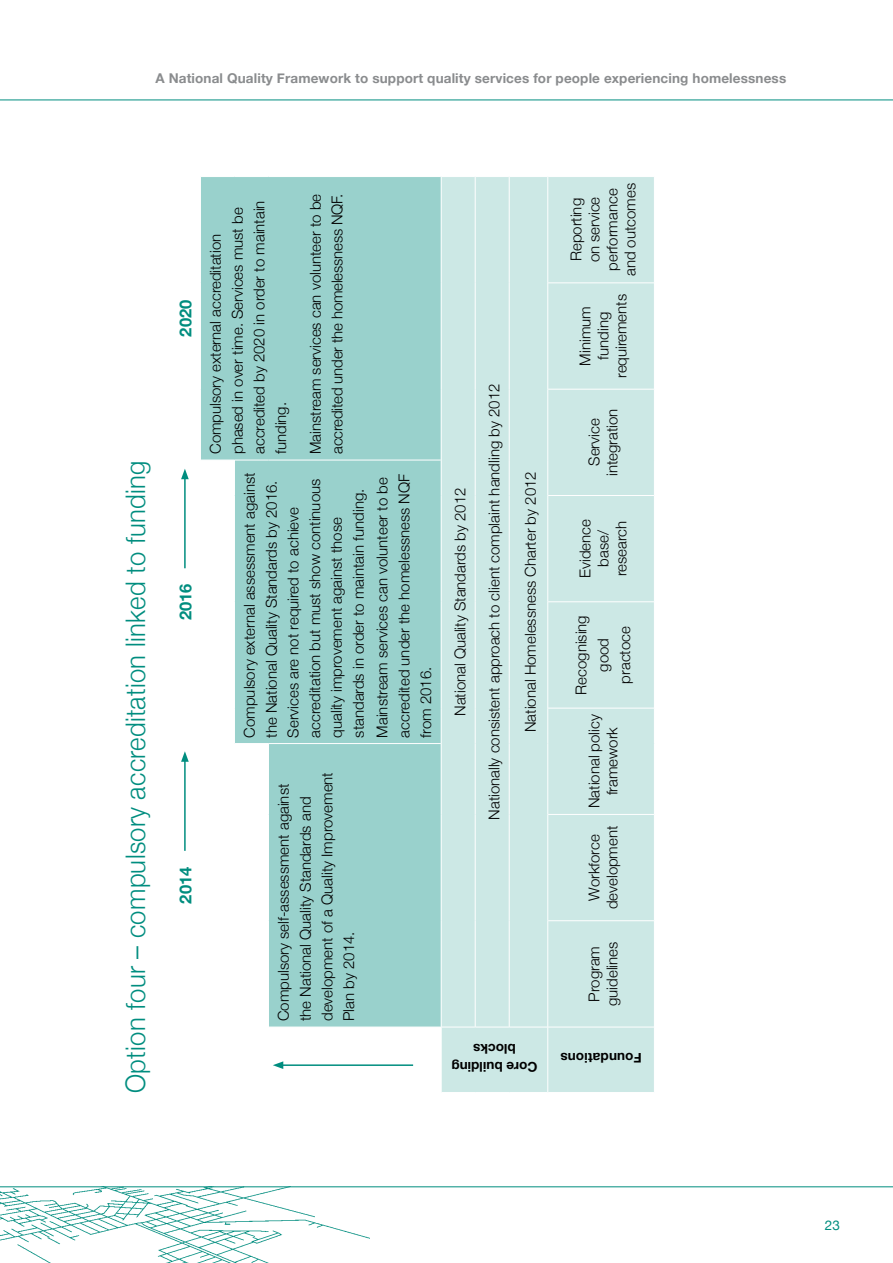
<style>
.page{position:relative;width:893px;height:1263px;background:#fff}
.page>*{position:absolute;margin:0;border:0;box-sizing:border-box;transform-origin:0 0}
.t1{font:300 27px "Helvetica Neue";letter-spacing:.01em;color:#008d7f;scale:.95 1}
.t2{font:700 16.5px "Helvetica Neue";color:#008d7f}
.t3{font:300 15px/21.8px "Helvetica Neue";color:#000;text-align:center}
.t4{font:700 13.5px "Helvetica Neue";letter-spacing:.01em;color:#8a8c8e}
.t5{font:700 13.5px/18px "Helvetica Neue";color:#000;text-align:center}
.t6{font:13.5px "Helvetica Neue";color:#008d7f}
</style>
<div class="page">
<img style="left:0;top:1187px;width:370px;height:76px">
<hr style="left:0;top:100px;width:893px;height:1px;background:#008d7f">
<hr style="left:0;top:1186px;width:893px;height:1px;background:#008d7f">
<svg style="left:201px;top:177px;width:240px;height:850px;background:#a7d7d3"></svg>
<div style="left:442px;top:177px;width:212px;height:915px;background:#cce8e5"></div>
<hr style="left:201px;top:743px;width:33px;height:1px;background:#fff">
<hr style="left:201px;top:460px;width:33px;height:1px;background:#fff">
<hr style="left:234px;top:921px;width:1px;height:106px;background:#fff">
<hr style="left:234px;top:814px;width:1px;height:107px;background:#fff">
<hr style="left:234px;top:743px;width:1px;height:71px;background:#fff">
<hr style="left:234px;top:708px;width:1px;height:35px;background:#fff">
<hr style="left:235px;top:743px;width:33px;height:1px;background:#fff">
<hr style="left:234px;top:602px;width:1px;height:106px;background:#fff">
<hr style="left:234px;top:495px;width:1px;height:107px;background:#fff">
<hr style="left:234px;top:460px;width:1px;height:35px;background:#fff">
<hr style="left:235px;top:460px;width:33px;height:1px;background:#fff">
<hr style="left:268px;top:921px;width:1px;height:106px;background:#fff">
<hr style="left:268px;top:814px;width:1px;height:107px;background:#fff">
<hr style="left:268px;top:743px;width:1px;height:71px;background:#fff">
<hr style="left:269px;top:743px;width:172px;height:1px;background:#fff">
<hr style="left:268px;top:460px;width:173px;height:1px;background:#fff">
<hr style="left:442px;top:1027px;width:33px;height:1px;background:#fff">
<hr style="left:475px;top:921px;width:1px;height:106px;background:#fff">
<hr style="left:476px;top:1027px;width:33px;height:1px;background:#fff">
<hr style="left:475px;top:814px;width:1px;height:107px;background:#fff">
<hr style="left:475px;top:743px;width:1px;height:71px;background:#fff">
<hr style="left:475px;top:708px;width:1px;height:35px;background:#fff">
<hr style="left:475px;top:602px;width:1px;height:106px;background:#fff">
<hr style="left:475px;top:495px;width:1px;height:107px;background:#fff">
<hr style="left:475px;top:460px;width:1px;height:35px;background:#fff">
<hr style="left:475px;top:389px;width:1px;height:71px;background:#fff">
<hr style="left:475px;top:283px;width:1px;height:106px;background:#fff">
<hr style="left:475px;top:176px;width:1px;height:107px;background:#fff">
<hr style="left:509px;top:921px;width:1px;height:106px;background:#fff">
<hr style="left:510px;top:1027px;width:37px;height:1px;background:#fff">
<hr style="left:509px;top:814px;width:1px;height:107px;background:#fff">
<hr style="left:509px;top:743px;width:1px;height:71px;background:#fff">
<hr style="left:509px;top:708px;width:1px;height:35px;background:#fff">
<hr style="left:509px;top:602px;width:1px;height:106px;background:#fff">
<hr style="left:509px;top:495px;width:1px;height:107px;background:#fff">
<hr style="left:509px;top:460px;width:1px;height:35px;background:#fff">
<hr style="left:509px;top:389px;width:1px;height:71px;background:#fff">
<hr style="left:509px;top:283px;width:1px;height:106px;background:#fff">
<hr style="left:509px;top:176px;width:1px;height:107px;background:#fff">
<hr style="left:547px;top:1027px;width:1px;height:66px;background:#fff">
<hr style="left:547px;top:921px;width:1px;height:106px;background:#fff">
<hr style="left:548px;top:1027px;width:106px;height:1px;background:#fff">
<hr style="left:547px;top:814px;width:1px;height:107px;background:#fff">
<hr style="left:548px;top:920px;width:106px;height:1px;background:#fff">
<hr style="left:547px;top:743px;width:1px;height:71px;background:#fff">
<hr style="left:548px;top:814px;width:106px;height:1px;background:#fff">
<hr style="left:547px;top:708px;width:1px;height:35px;background:#fff">
<hr style="left:547px;top:602px;width:1px;height:106px;background:#fff">
<hr style="left:548px;top:708px;width:106px;height:1px;background:#fff">
<hr style="left:547px;top:495px;width:1px;height:107px;background:#fff">
<hr style="left:548px;top:601px;width:106px;height:1px;background:#fff">
<hr style="left:547px;top:460px;width:1px;height:35px;background:#fff">
<hr style="left:548px;top:495px;width:106px;height:1px;background:#fff">
<hr style="left:547px;top:389px;width:1px;height:71px;background:#fff">
<hr style="left:547px;top:283px;width:1px;height:106px;background:#fff">
<hr style="left:548px;top:389px;width:106px;height:1px;background:#fff">
<hr style="left:547px;top:176px;width:1px;height:107px;background:#fff">
<hr style="left:548px;top:282px;width:106px;height:1px;background:#fff">
<hr style="left:184px;top:759px;width:2px;height:92px;background:#008d7f">
<svg style="left:181px;top:751px;width:8px;height:11px"></svg>
<hr style="left:184px;top:477px;width:2px;height:91px;background:#008d7f">
<svg style="left:181px;top:469px;width:8px;height:10px"></svg>
<svg style="left:273px;top:1061px;width:141px;height:8px"></svg>
<p class="t4" style="left:155px;top:70px;width:632px">A National Quality Framework to support quality services for people experiencing homelessness</p>
<h1 class="t1" style="left:119px;top:1093px;width:666px;rotate:-90deg">Option four – compulsory accreditation linked to funding</h1>
<p class="t2" style="left:175px;top:337px;width:38px;rotate:-90deg">2020</p>
<p class="t2" style="left:175px;top:620px;width:38px;rotate:-90deg">2016</p>
<p class="t2" style="left:175px;top:904px;width:38px;rotate:-90deg">2014</p>
<p class="t3" style="left:204px;top:454px;width:255px;text-align:left;rotate:-90deg">Compulsory external accreditation phased in over time. Services must be accredited by 2020 in order to maintain funding.</p>
<p class="t3" style="left:304px;top:454px;width:262px;text-align:left;rotate:-90deg">Mainstream services can volunteer to be accredited under the homelessness NQF.</p>
<p class="t3" style="left:238px;top:737px;width:267px;text-align:left;rotate:-90deg">Compulsory external assessment against the National Quality Standards by 2016.<br>Services are not required to achieve accreditation but must show continuous quality improvement against those standards in order to maintain funding.</p>
<p class="t3" style="left:371px;top:737px;width:265px;text-align:left;rotate:-90deg">Mainstream services can volunteer to be accredited under the homelessness NQF from 2016.</p>
<p class="t3" style="left:272px;top:1021px;width:250px;text-align:left;rotate:-90deg">Compulsory self-assessment against the National Quality Standards and development of a Quality Improvement<br>Plan by 2014.</p>
<p class="t3" style="left:449px;top:716px;width:230px;rotate:-90deg">National Quality Standards by 2012</p>
<p class="t3" style="left:483px;top:820px;width:437px;rotate:-90deg">Nationally consistent approach to client complaint handling by 2012</p>
<p class="t3" style="left:519px;top:732px;width:262px;rotate:-90deg">National Homelessness Charter by 2012</p>
<p class="t5" style="left:537px;top:1076px;width:87px;rotate:-180deg">Core building blocks</p>
<p class="t3" style="left:567px;top:276px;width:95px;line-height:18px;rotate:-90deg">Reporting<br>on service performance and outcomes</p>
<p class="t3" style="left:576px;top:378px;width:85px;line-height:18px;rotate:-90deg">Minimum funding requirements</p>
<p class="t3" style="left:585px;top:476px;width:69px;line-height:18px;rotate:-90deg">Service integration</p>
<p class="t3" style="left:576px;top:578px;width:60px;line-height:18px;rotate:-90deg">Evidence base/ research</p>
<p class="t3" style="left:570px;top:695px;width:81px;rotate:-90deg">Recognising good practoce</p>
<p class="t3" style="left:585px;top:808px;width:95px;line-height:18px;rotate:-90deg">National policy framework</p>
<p class="t3" style="left:585px;top:909px;width:85px;line-height:18px;rotate:-90deg">Workforce development</p>
<p class="t3" style="left:585px;top:1006px;width:66px;line-height:18px;text-align:left;rotate:-90deg">Program guidelines</p>
<p class="t5" style="left:642px;top:1067px;width:83px;rotate:-180deg">Foundations</p>
<p class="t6" style="left:825px;top:1217px;width:17px">23</p>
</div>
